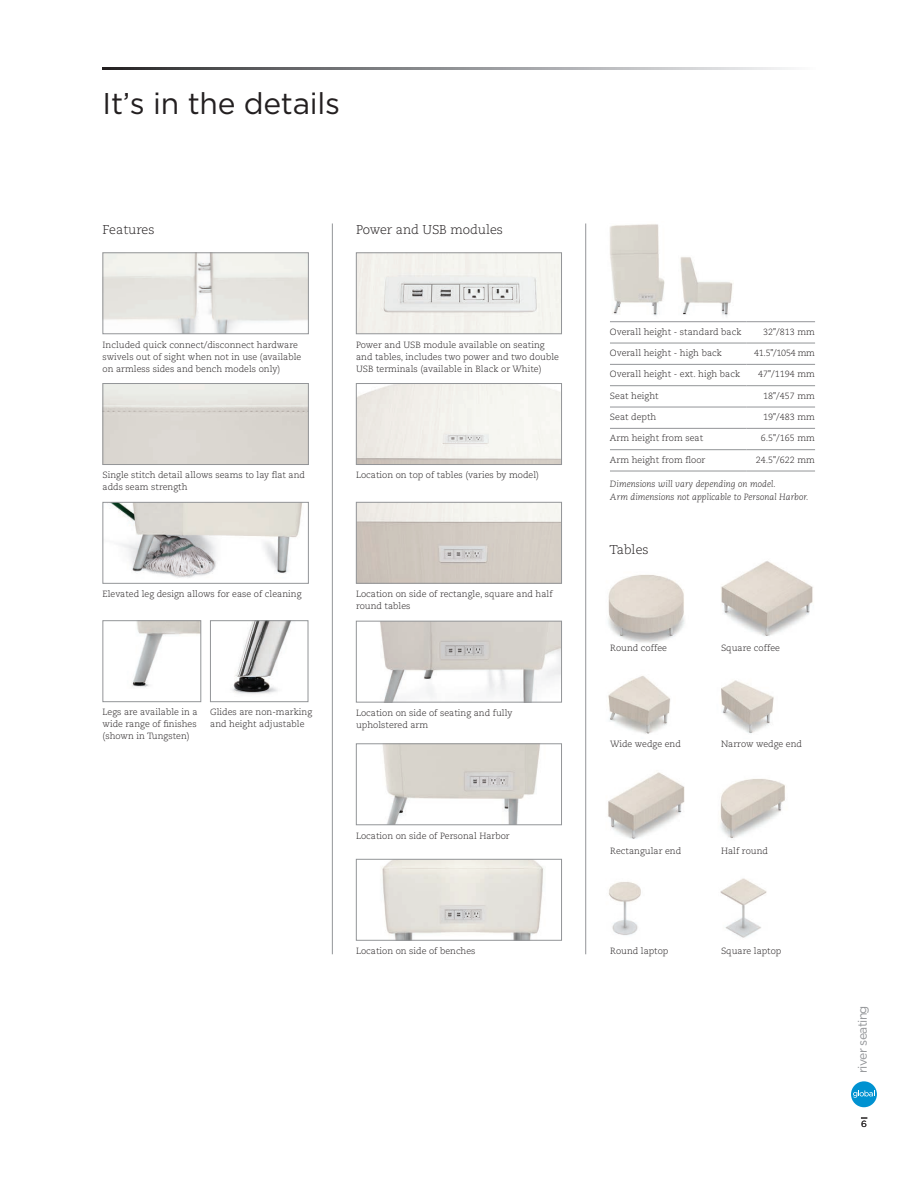
<style>
.page{position:relative;width:918px;height:1188px;background:#fff}
.page>*{position:absolute;margin:0;border:0;box-sizing:border-box;transform-origin:0 0}
.Intro_text_-_Gotham_Book{font:30px "Gotham";letter-spacing:-.01em;color:#231f20}
.t1{font:300 12.75px "Caecilia LT Std";letter-spacing:-.005em;color:#231f20}
.t2{font:12.3px "Gotham";letter-spacing:-.05em;color:#939598}
.Product_Spec_-_Caecillia_LT_Std_45_6_9pt{font:300 9px/12px "Caecilia LT Std";color:#231f20}
.Product_Spec_-_Caecillia_LT_Std_45_6_9pt-2{font:italic 300 9px/13.5px "Caecilia LT Std";color:#231f20}
.t3{font:9px "Gotham";color:#231f20}
</style>
<div class="page">
<div style="left:851px;top:1081px;width:26px;height:26px;background:#0092d1;border-radius:50%"></div>
<svg style="left:853px;top:1090px;width:22px;height:8px"></svg>
<svg style="left:103px;top:68px;width:688px;height:1px"></svg>
<img style="left:105px;top:255px;width:202px;height:77px">
<div style="left:103px;top:253px;width:206px;height:81px;border:1px solid #939598"></div>
<img style="left:105px;top:385px;width:202px;height:78px">
<div style="left:103px;top:383px;width:206px;height:82px;border:1px solid #939598"></div>
<img style="left:110px;top:504px;width:192px;height:74px">
<div style="left:103px;top:502px;width:206px;height:82px;border:1px solid #939598"></div>
<img style="left:132px;top:622px;width:67px;height:65px">
<div style="left:103px;top:620px;width:98px;height:82px;border:1px solid #939598"></div>
<img style="left:232px;top:622px;width:59px;height:72px">
<div style="left:210px;top:620px;width:98px;height:82px;border:1px solid #939598"></div>
<img style="left:358px;top:255px;width:202px;height:77px">
<div style="left:356px;top:253px;width:206px;height:81px;border:1px solid #939598"></div>
<img style="left:358px;top:385px;width:202px;height:78px">
<div style="left:356px;top:383px;width:206px;height:82px;border:1px solid #939598"></div>
<img style="left:358px;top:504px;width:202px;height:78px">
<div style="left:356px;top:502px;width:206px;height:82px;border:1px solid #939598"></div>
<img style="left:380px;top:623px;width:180px;height:77px">
<div style="left:356px;top:621px;width:206px;height:81px;border:1px solid #939598"></div>
<img style="left:383px;top:746px;width:157px;height:77px">
<div style="left:356px;top:744px;width:206px;height:81px;border:1px solid #939598"></div>
<img style="left:382px;top:861px;width:162px;height:78px">
<div style="left:356px;top:859px;width:206px;height:82px;border:1px solid #939598"></div>
<img style="left:609px;top:224px;width:56px;height:92px">
<img style="left:679px;top:257px;width:54px;height:66px">
<img style="left:608px;top:575px;width:77px;height:68px">
<img style="left:608px;top:772px;width:77px;height:67px">
<img style="left:608px;top:882px;width:33px;height:53px">
<img style="left:720px;top:779px;width:65px;height:60px">
<img style="left:720px;top:878px;width:47px;height:60px">
<img style="left:608px;top:676px;width:62px;height:58px">
<img style="left:721px;top:680px;width:53px;height:54px">
<img style="left:721px;top:561px;width:92px;height:75px">
<hr style="left:585px;top:223px;width:1px;height:731px;background:#939598">
<hr style="left:332px;top:223px;width:1px;height:731px;background:#939598">
<hr style="left:610px;top:321px;width:136px;height:1px;background:#939598">
<hr style="left:746px;top:321px;width:69px;height:1px;background:#939598">
<hr style="left:610px;top:343px;width:136px;height:1px;background:#939598">
<hr style="left:746px;top:343px;width:69px;height:1px;background:#939598">
<hr style="left:746px;top:428px;width:69px;height:1px;background:#939598">
<hr style="left:610px;top:471px;width:136px;height:1px;background:#939598">
<hr style="left:746px;top:471px;width:69px;height:1px;background:#939598">
<hr style="left:610px;top:428px;width:136px;height:1px;background:#939598">
<hr style="left:610px;top:364px;width:136px;height:1px;background:#939598">
<hr style="left:746px;top:364px;width:69px;height:1px;background:#939598">
<hr style="left:610px;top:385px;width:136px;height:1px;background:#939598">
<hr style="left:746px;top:385px;width:69px;height:1px;background:#939598">
<hr style="left:610px;top:407px;width:136px;height:1px;background:#939598">
<hr style="left:746px;top:407px;width:69px;height:1px;background:#939598">
<hr style="left:610px;top:449px;width:136px;height:1px;background:#939598">
<hr style="left:746px;top:449px;width:69px;height:1px;background:#939598">
<p class="Intro_text_-_Gotham_Book" style="left:103px;top:84px;width:239px">It’s in the details</p>
<p class="t1" style="left:103px;top:222px;width:53px">Features</p>
<p class="t1" style="left:356px;top:222px;width:148px">Power and USB modules</p>
<p class="Product_Spec_-_Caecillia_LT_Std_45_6_9pt" style="left:103px;top:339px;width:200px">Included quick connect/disconnect hardware swivels out of sight when not in use (available on armless sides and bench models only)</p>
<p class="Product_Spec_-_Caecillia_LT_Std_45_6_9pt" style="left:103px;top:470px;width:204px">Single stitch detail allows seams to lay flat and adds seam strength</p>
<p class="Product_Spec_-_Caecillia_LT_Std_45_6_9pt" style="left:356px;top:339px;width:204px">Power and USB module available on seating and tables, includes two power and two double<br>USB terminals (available in Black or White)</p>
<p class="Product_Spec_-_Caecillia_LT_Std_45_6_9pt" style="left:356px;top:470px;width:185px">Location on top of tables (varies by model)</p>
<p class="Product_Spec_-_Caecillia_LT_Std_45_6_9pt" style="left:610px;top:326px;width:133px">Overall height - standard back</p>
<p class="Product_Spec_-_Caecillia_LT_Std_45_6_9pt" style="left:763px;top:326px;width:53px">32"/813 mm</p>
<p class="Product_Spec_-_Caecillia_LT_Std_45_6_9pt" style="left:610px;top:347px;width:113px">Overall height - high back</p>
<p class="Product_Spec_-_Caecillia_LT_Std_45_6_9pt" style="left:754px;top:347px;width:62px">41.5"/1054 mm</p>
<p class="Product_Spec_-_Caecillia_LT_Std_45_6_9pt" style="left:610px;top:368px;width:132px">Overall height - ext. high back</p>
<p class="Product_Spec_-_Caecillia_LT_Std_45_6_9pt" style="left:758px;top:368px;width:58px">47"/1194 mm</p>
<p class="Product_Spec_-_Caecillia_LT_Std_45_6_9pt" style="left:610px;top:390px;width:50px">Seat height</p>
<p class="Product_Spec_-_Caecillia_LT_Std_45_6_9pt" style="left:763px;top:390px;width:53px">18"/457 mm</p>
<p class="Product_Spec_-_Caecillia_LT_Std_45_6_9pt" style="left:610px;top:411px;width:48px">Seat depth</p>
<p class="Product_Spec_-_Caecillia_LT_Std_45_6_9pt" style="left:763px;top:411px;width:53px">19"/483 mm</p>
<p class="Product_Spec_-_Caecillia_LT_Std_45_6_9pt" style="left:610px;top:432px;width:95px">Arm height from seat</p>
<p class="Product_Spec_-_Caecillia_LT_Std_45_6_9pt" style="left:761px;top:432px;width:56px">6.5"/165 mm</p>
<p class="Product_Spec_-_Caecillia_LT_Std_45_6_9pt" style="left:610px;top:454px;width:97px">Arm height from floor</p>
<p class="Product_Spec_-_Caecillia_LT_Std_45_6_9pt" style="left:756px;top:454px;width:61px">24.5"/622 mm</p>
<p class="Product_Spec_-_Caecillia_LT_Std_45_6_9pt-2" style="left:610px;top:477px;width:200px">Dimensions will vary depending on model.<br>Arm dimensions not applicable to Personal Harbor.</p>
<p class="t1" style="left:610px;top:542px;width:40px">Tables</p>
<p class="Product_Spec_-_Caecillia_LT_Std_45_6_9pt" style="left:103px;top:588px;width:200px">Elevated leg design allows for ease of cleaning</p>
<p class="Product_Spec_-_Caecillia_LT_Std_45_6_9pt" style="left:356px;top:588px;width:198px">Location on side of rectangle, square and half round tables</p>
<p class="Product_Spec_-_Caecillia_LT_Std_45_6_9pt" style="left:610px;top:642px;width:58px">Round coffee</p>
<p class="Product_Spec_-_Caecillia_LT_Std_45_6_9pt" style="left:721px;top:642px;width:60px">Square coffee</p>
<p class="Product_Spec_-_Caecillia_LT_Std_45_6_9pt" style="left:103px;top:706px;width:97px;text-align:justify">Legs are available in a wide range of finishes (shown in Tungsten)</p>
<p class="Product_Spec_-_Caecillia_LT_Std_45_6_9pt" style="left:210px;top:706px;width:104px">Glides are non-marking and height adjustable</p>
<p class="Product_Spec_-_Caecillia_LT_Std_45_6_9pt" style="left:356px;top:707px;width:158px">Location on side of seating and fully upholstered arm</p>
<p class="Product_Spec_-_Caecillia_LT_Std_45_6_9pt" style="left:610px;top:738px;width:72px">Wide wedge end</p>
<p class="Product_Spec_-_Caecillia_LT_Std_45_6_9pt" style="left:721px;top:738px;width:82px">Narrow wedge end</p>
<p class="Product_Spec_-_Caecillia_LT_Std_45_6_9pt" style="left:356px;top:830px;width:155px">Location on side of Personal Harbor</p>
<p class="Product_Spec_-_Caecillia_LT_Std_45_6_9pt" style="left:610px;top:845px;width:73px">Rectangular end</p>
<p class="Product_Spec_-_Caecillia_LT_Std_45_6_9pt" style="left:721px;top:845px;width:48px">Half round</p>
<p class="Product_Spec_-_Caecillia_LT_Std_45_6_9pt" style="left:356px;top:945px;width:121px">Location on side of benches</p>
<p class="Product_Spec_-_Caecillia_LT_Std_45_6_9pt" style="left:610px;top:945px;width:60px">Round laptop</p>
<p class="Product_Spec_-_Caecillia_LT_Std_45_6_9pt" style="left:721px;top:945px;width:62px">Square laptop</p>
<h3 class="t2" style="left:854px;top:1073px;width:69px;rotate:-90deg">river seating</h3>
<p class="t3" style="left:861px;top:1119px;width:7px">6</p>
</div>
